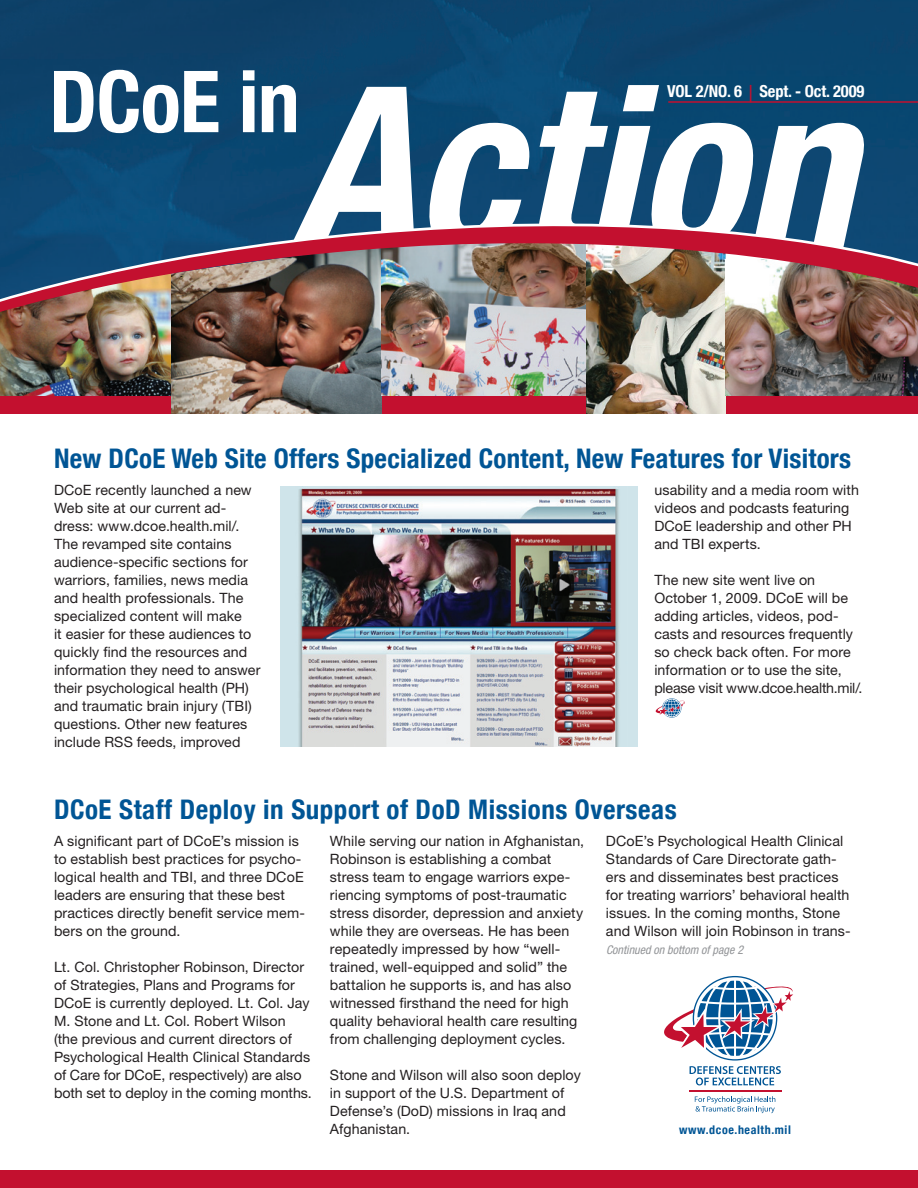
<style>
.page{position:relative;width:918px;height:1188px;background:#fff}
.page>*{position:absolute;margin:0;border:0;box-sizing:border-box;transform-origin:0 0}
.t1{font:700 condensed 27px "Helvetica Neue";letter-spacing:.01em;color:#005595}
.t2{font:700 condensed 16.5px "Helvetica Neue";letter-spacing:-.01em;color:#fff}
.t3{font:14.25px/18px "Helvetica Neue LT Std";letter-spacing:.005em;color:#231f20}
.t4{font:italic condensed 12px "Helvetica Neue LT Std";color:#939598}
.t5{font:700 condensed 12px "Helvetica Neue";letter-spacing:.05em;color:#005595}
.t6{font:600 3.15px/3.4px "Myriad Pro";color:#231f20}
.t7{font:3.15px "Myriad Pro";color:#231f20}
.s1{font-size:23.25px;color:#c3102f}
</style>
<div class="page">
<div style="left:0;top:396px;width:918px;height:18px;background:#c3102f"></div>
<img style="left:0;top:375px;width:171px;height:21px">
<img style="left:171px;top:375px;width:211px;height:39px">
<img style="left:382px;top:375px;width:204px;height:21px">
<img style="left:586px;top:375px;width:140px;height:39px">
<img style="left:726px;top:375px;width:192px;height:21px">
<img style="left:0;top:0;width:918px;height:213px">
<hr style="left:668px;top:101px;width:250px;height:2px;background:#c3102f">
<div style="left:0;top:1170px;width:918px;height:18px;background:#c3102f"></div>
<svg style="left:291px;top:85px;width:577px;height:128px"></svg>
<svg style="left:54px;top:70px;width:242px;height:63px"></svg>
<img style="left:0;top:215px;width:918px;height:160px">
<svg style="left:655px;top:698px;width:30px;height:20px"></svg>
<hr style="left:689px;top:1091px;width:92px;height:1px;background:#c3102f">
<svg style="left:695px;top:1096px;width:80px;height:17px"></svg>
<svg style="left:664px;top:976px;width:129px;height:109px"></svg>
<div style="left:280px;top:486px;width:358px;height:261px;background:#cfe4ea"></div>
<img style="left:298px;top:488px;width:321px;height:259px">
<p class="t2" style="left:667px;top:81px;width:199px">VOL 2/NO. 6 <span class="s1">|</span> Sept. - Oct. 2009</p>
<h1 class="t1" style="left:54px;top:442px;width:799px">New DCoE Web Site Offers Specialized Content, New Features for Visitors</h1>
<p class="t3" style="left:54px;top:481px;width:208px">DCoE recently launched a new<br>Web site at our current ad&shy;dress: www.dcoe.health.mil/.<br>The revamped site contains audience-specific sections for warriors, families, news media and health professionals. The specialized content will make<br>it easier for these audiences to quickly find the resources and information they need to answer their psychological health (PH) and traumatic brain injury (TBI) questions. Other new features include RSS feeds, improved</p>
<p class="t3" style="left:654px;top:481px;width:206px">usability and a media room with videos and podcasts featuring<br>DCoE leadership and other PH and TBI experts.</p>
<p class="t3" style="left:654px;top:571px;width:210px">The new site went live on<br>October 1, 2009. DCoE will be adding articles, videos, pod&shy;casts and resources frequently so check back often. For more information or to use the site, please visit www.dcoe.health.mil/.</p>
<p class="t6" style="left:662px;top:631px;width:50px">ABCDEFGHIJKLMNOPQRSTUVWXYZ<br>1234567890</p>
<p class="t7" style="left:662px;top:649px;width:17px">1234567890</p>
<h1 class="t1" style="left:54px;top:793px;width:624px">DCoE Staff Deploy in Support of DoD Missions Overseas</h1>
<p class="t3" style="left:54px;top:832px;width:252px">A significant part of DCoE’s mission is to establish best practices for psycho&shy;logical health and TBI, and three DCoE leaders are ensuring that these best practices directly benefit service mem&shy;bers on the ground.</p>
<p class="t3" style="left:54px;top:958px;width:259px">Lt. Col. Christopher Robinson, Director of Strategies, Plans and Programs for DCoE is currently deployed. Lt. Col. Jay M. Stone and Lt. Col. Robert Wilson (the previous and current directors of Psychological Health Clinical Standards of Care for DCoE, respectively) are also both set to deploy in the coming months.</p>
<p class="t3" style="left:606px;top:831px;width:246px">DCoE’s Psychological Health Clinical Standards of Care Directorate gath&shy;ers and disseminates best practices for treating warriors’ behavioral health issues. In the coming months, Stone and Wilson will join Robinson in trans-</p>
<p class="t4" style="left:606px;top:943px;width:139px">Continued on bottom of page 2</p>
<p class="t3" style="left:330px;top:832px;width:256px">While serving our nation in Afghanistan, Robinson is establishing a combat stress team to engage warriors expe&shy;riencing symptoms of post-traumatic stress disorder, depression and anxiety while they are overseas. He has been repeatedly impressed by how “well&shy;trained, well-equipped and solid” the battalion he supports is, and has also witnessed firsthand the need for high quality behavioral health care resulting from challenging deployment cycles.</p>
<p class="t3" style="left:330px;top:1066px;width:252px">Stone and Wilson will also soon deploy in support of the U.S. Department of<br>Defense’s (DoD) missions in Iraq and<br>Afghanistan.</p>
<p class="t5" style="left:679px;top:1122px;width:113px">www.dcoe.health.mil</p>
</div>
